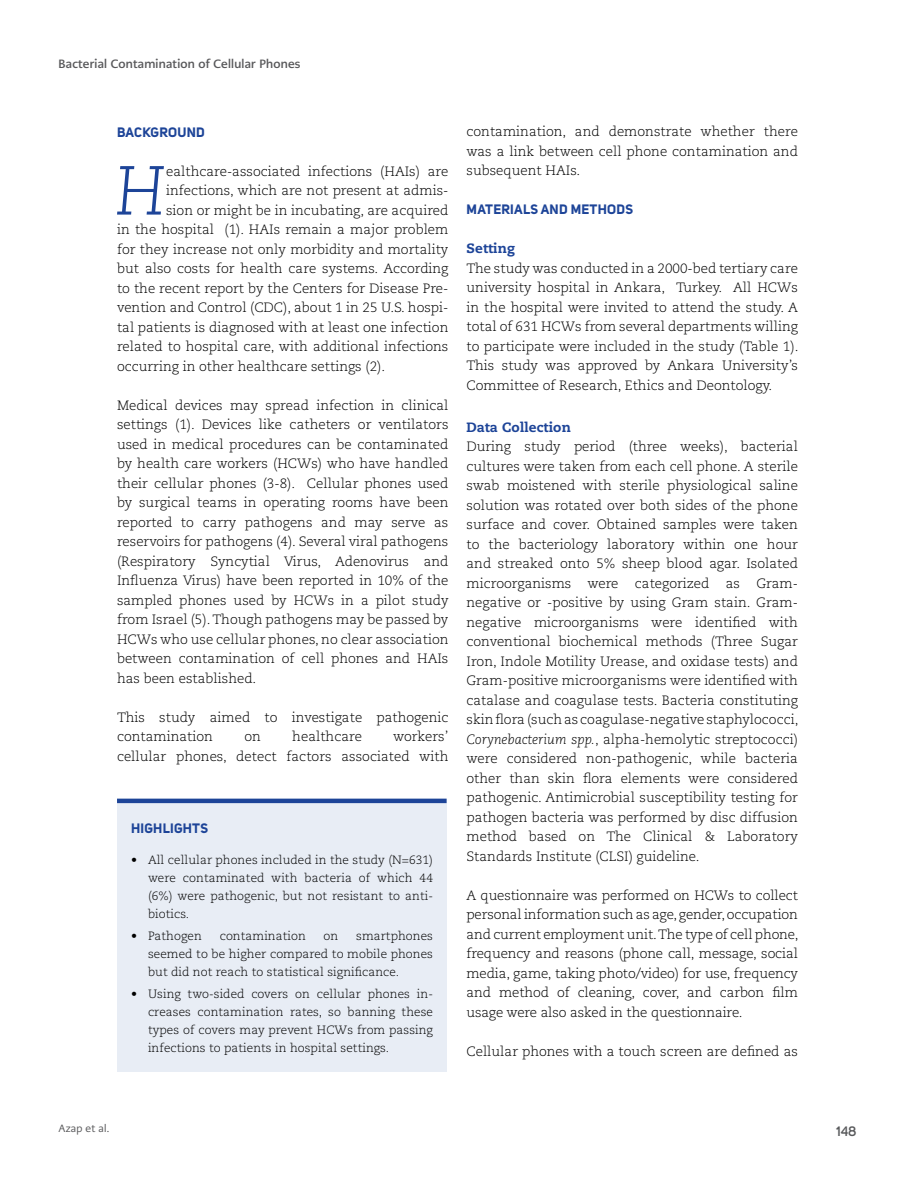
<style>
.page{position:relative;width:915px;height:1191px;background:#fff}
.page>*{position:absolute;margin:0;border:0;box-sizing:border-box;transform-origin:0 0}
.t1{font:italic 300 69.15px "Caecilia LT Pro 46";color:#1d4498}
.t2{font:300 13.5px/19.5px "Caecilia LT Pro 45";color:#000;text-align:justify}
.t3{font:700 13.5px "Uni Sans";letter-spacing:.02em;color:#1d4498}
.t4{font:800 13.5px "Caecilia LT Pro 85";letter-spacing:.01em;color:#1d4498}
.t5{font:600 13.5px "Uni Sans";color:#58595b}
.t6{font:300 12px/18px "Caecilia LT Pro 45";letter-spacing:.005em;color:#000;text-align:justify}
.t7{font:700 12px "PMN Caecilia Sans Head";letter-spacing:.02em;color:#58585a}
.t8{font:10.5px "PMN Caecilia Sans Head";letter-spacing:.02em;color:#58585a}
.s1{font-family:"Caecilia LT Pro 46";font-style:italic}
</style>
<div class="page">
<div style="left:117px;top:803px;width:329px;height:268px;background:#e8edf5"></div>
<div style="left:117px;top:798px;width:329px;height:5px;background:#1d4498"></div>
<p class="t7" style="left:58px;top:56px;width:243px">Bacterial Contamination of Cellular Phones</p>
<p class="t3" style="left:117px;top:123px;width:89px">BACKGROUND</p>
<h1 class="t1" style="left:115px;top:148px;width:53px">H</h1>
<p class="t2" style="left:166px;top:161px;width:284px">ealthcare-associated infections (HAIs) are</p>
<p class="t2" style="left:166px;top:180px;width:284px">infections, which are not present at admis-</p>
<p class="t2" style="left:166px;top:200px;width:284px">sion or might be in incubating, are acquired</p>
<p class="t2" style="left:117px;top:219px;width:333px">in the hospital (1). HAIs remain a major problem</p>
<p class="t2" style="left:117px;top:239px;width:333px">for they increase not only morbidity and mortality</p>
<p class="t2" style="left:117px;top:258px;width:333px">but also costs for health care systems. According</p>
<p class="t2" style="left:117px;top:278px;width:333px">to the recent report by the Centers for Disease Pre-</p>
<p class="t2" style="left:117px;top:297px;width:333px">vention and Control (CDC), about 1 in 25 U.S. hospi-</p>
<p class="t2" style="left:117px;top:317px;width:333px">tal patients is diagnosed with at least one infection</p>
<p class="t2" style="left:117px;top:336px;width:333px">related to hospital care, with additional infections</p>
<p class="t2" style="left:117px;top:356px;width:270px">occurring in other healthcare settings (2).</p>
<p class="t2" style="left:117px;top:395px;width:333px">Medical devices may spread infection in clinical settings (1). Devices like catheters or ventilators used in medical procedures can be contaminated by health care workers (HCWs) who have handled their cellular phones (3-8). Cellular phones used by surgical teams in operating rooms have been reported to carry pathogens and may serve as reservoirs for pathogens (4). Several viral pathogens (Respiratory Syncytial Virus, Adenovirus and Influenza Virus) have been reported in 10% of the sampled phones used by HCWs in a pilot study from Israel (5). Though pathogens may be passed by HCWs who use cellular phones, no clear association between contamination of cell phones and HAIs has been established.</p>
<p class="t2" style="left:117px;top:707px;width:333px">This study aimed to investigate pathogenic contamination</p>
<p class="t2" style="left:117px;top:726px;width:333px;text-align:right">workers’<br>cellular phones, detect factors associated with</p>
<p class="t2" style="left:244px;top:726px;width:18px">on</p>
<p class="t2" style="left:292px;top:726px;width:71px">healthcare</p>
<p class="t3" style="left:131px;top:819px;width:78px">HIGHLIGHTS</p>
<p class="t6" style="left:148px;top:850px;width:286px;text-indent:-17px">• All cellular phones included in the study (N=631) were contaminated with bacteria of which 44 (6%) were pathogenic, but not resistant to anti&shy;biotics.</p>
<p class="t6" style="left:131px;top:926px;width:72px">• Pathogen</p>
<p class="t6" style="left:220px;top:926px;width:88px">contamination</p>
<p class="t6" style="left:323px;top:926px;width:16px">on</p>
<p class="t6" style="left:148px;top:926px;width:286px;text-indent:208px">smartphones seemed to be higher compared to mobile phones but did not reach to statistical significance.</p>
<p class="t6" style="left:148px;top:984px;width:286px;text-indent:-17px">• Using two-sided covers on cellular phones in&shy;creases contamination rates, so banning these types of covers may prevent HCWs from passing infections to patients in hospital settings.</p>
<p class="t2" style="left:466px;top:122px;width:333px">contamination, and demonstrate whether there was a link between cell phone contamination and subsequent HAIs.</p>
<p class="t3" style="left:466px;top:201px;width:168px">MATERIALS AND METHODS</p>
<p class="t4" style="left:466px;top:239px;width:50px">Setting</p>
<p class="t2" style="left:466px;top:258px;width:333px">The study was conducted in a 2000-bed tertiary care university hospital in Ankara, Turkey. All HCWs in the hospital were invited to attend the study. A total of 631 HCWs from several departments willing to participate were included in the study (Table 1).<br>This study was approved by Ankara University’s Committee of Research, Ethics and Deontology.</p>
<p class="t4" style="left:466px;top:418px;width:106px">Data Collection</p>
<p class="t2" style="left:466px;top:437px;width:333px">During study period (three weeks), bacterial cultures were taken from each cell phone. A sterile swab moistened with sterile physiological saline solution was rotated over both sides of the phone surface and cover. Obtained samples were taken to the bacteriology laboratory within one hour and streaked onto 5% sheep blood agar. Isolated microorganisms were categorized as Gram&shy;negative or -positive by using Gram stain. Gram&shy;negative microorganisms were identified with conventional biochemical methods (Three Sugar Iron, Indole Motility Urease, and oxidase tests) and Gram-positive microorganisms were identified with catalase and coagulase tests. Bacteria constituting skin flora (such as coagulase-negative staphylococci, <span class="s1">Corynebacterium spp.</span>, alpha-hemolytic streptococci) were considered non-pathogenic, while bacteria other than skin flora elements were considered pathogenic. Antimicrobial susceptibility testing for pathogen bacteria was performed by disc diffusion method based on The Clinical &amp; Laboratory Standards Institute (CLSI) guideline.</p>
<p class="t2" style="left:466px;top:885px;width:333px">A questionnaire was performed on HCWs to collect personal information such as age, gender, occupation and current employment unit. The type of cell phone, frequency and reasons (phone call, message, social media, game, taking photo/video) for use, frequency and method of cleaning, cover, and carbon film usage were also asked in the questionnaire.</p>
<p class="t2" style="left:466px;top:1041px;width:333px">Cellular phones with a touch screen are defined as</p>
<p class="t8" style="left:58px;top:1121px;width:52px">Azap et al.</p>
<p class="t5" style="left:836px;top:1123px;width:22px">148</p>
</div>
